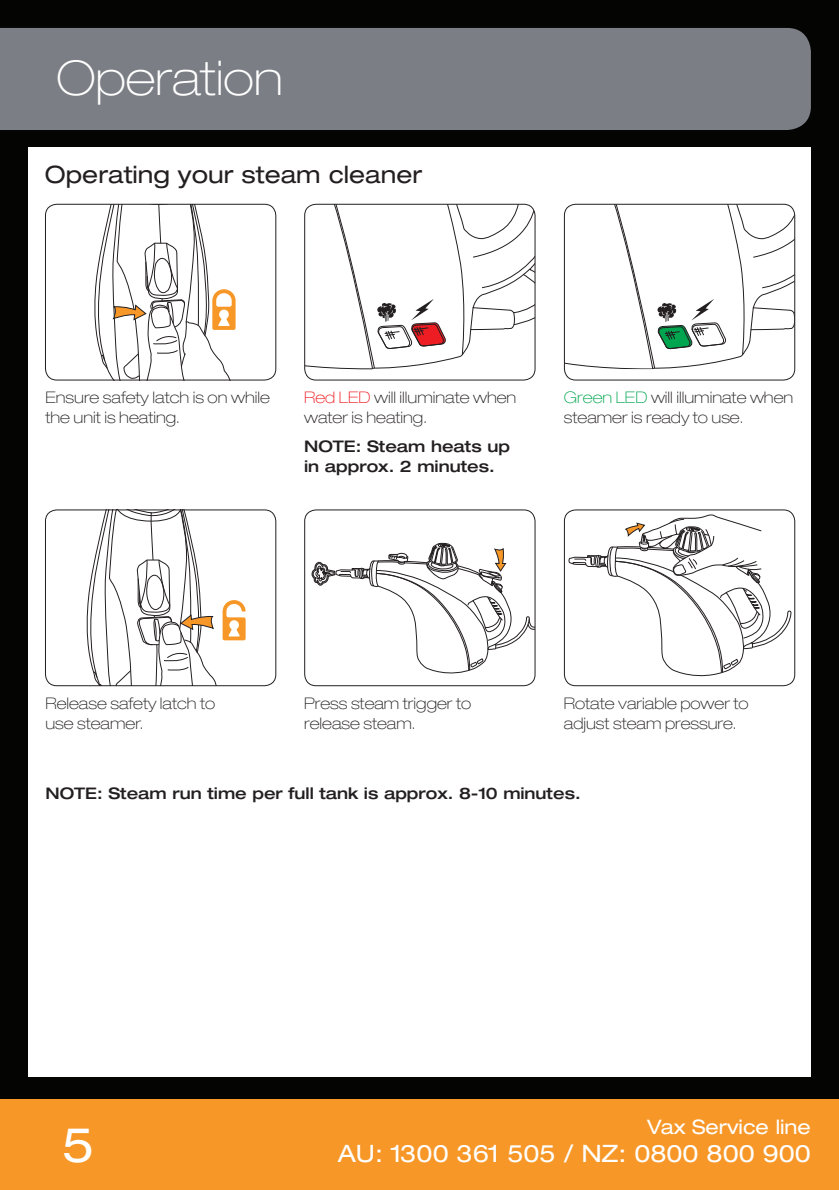
<style>
.page{position:relative;width:839px;height:1190px;background:#fff}
.page>*{position:absolute;margin:0;border:0;box-sizing:border-box;transform-origin:0 0}
.t1{font:100 expanded 48px "Helvetica Neue";color:#fff}
.t2{font:expanded 48px "Helvetica Neue";color:#fff}
.t3{font:expanded 24px "Helvetica Neue";color:#fff}
.t4{font:expanded 24px "Helvetica Neue";color:#231f20}
.t5{font:expanded 20px "Helvetica Neue";color:#fff}
.t6{font:100 expanded 16px/20px "Helvetica Neue";color:#231f20}
.t7{font:500 expanded 16px/20px "Helvetica Neue";color:#231f20}
.s1{color:#ee1d23}
.s2{color:#00a54f}
</style>
<div class="page">
<div style="left:0;top:0;width:838px;height:1190px;background:#040503"></div>
<div style="left:0;top:1099px;width:838px;height:91px;background:#f79727"></div>
<div style="left:0;top:28px;width:810px;height:102px;background:#7b7f85"></div>
<div style="left:28px;top:147px;width:782px;height:930px;background:#fff"></div>
<svg style="left:94px;top:206px;width:141px;height:172px"></svg>
<div style="left:45px;top:204px;width:231px;height:176px;border:1px solid #231f20;border-radius:11px"></div>
<svg style="left:86px;top:511px;width:159px;height:173px"></svg>
<div style="left:45px;top:509px;width:231px;height:177px;border:1px solid #231f20;border-radius:11px"></div>
<svg style="left:304px;top:204px;width:231px;height:165px"></svg>
<div style="left:304px;top:204px;width:231px;height:176px;border:1px solid #231f20;border-radius:11px"></div>
<svg style="left:312px;top:543px;width:223px;height:136px"></svg>
<div style="left:304px;top:509px;width:231px;height:177px;border:1px solid #231f20;border-radius:11px"></div>
<svg style="left:565px;top:204px;width:229px;height:165px"></svg>
<div style="left:563px;top:204px;width:232px;height:176px;border:1px solid #231f20;border-radius:11px"></div>
<svg style="left:568px;top:514px;width:223px;height:172px"></svg>
<div style="left:563px;top:509px;width:232px;height:177px;border:1px solid #231f20;border-radius:11px"></div>
<h1 class="t1" style="left:56px;top:49px;width:228px">Operation</h1>
<h2 class="t4" style="left:45px;top:160px;width:378px">Operating your steam cleaner</h2>
<p class="t6" style="left:45px;top:387px;width:226px">Ensure safety latch is on while the unit is heating.</p>
<p class="t6" style="left:304px;top:387px;width:214px"><span class="s1">Red LED</span> will illuminate when water is heating.</p>
<p class="t7" style="left:304px;top:436px;width:207px">NOTE: Steam heats up in approx. 2 minutes.</p>
<p class="t6" style="left:563px;top:387px;width:231px"><span class="s2">Green LED</span> will illuminate when steamer is ready to use.</p>
<p class="t6" style="left:45px;top:693px;width:171px">Release safety latch to use steamer.</p>
<p class="t6" style="left:304px;top:693px;width:168px">Press steam trigger to release steam.</p>
<p class="t6" style="left:563px;top:693px;width:186px">Rotate variable power to adjust steam pressure.</p>
<p class="t7" style="left:45px;top:783px;width:536px">NOTE: Steam run time per full tank is approx. 8-10 minutes.</p>
<h1 class="t2" style="left:62px;top:1116px;width:34px">5</h1>
<p class="t5" style="left:647px;top:1115px;width:165px">Vax Service line</p>
<h2 class="t3" style="left:338px;top:1139px;width:474px">AU: 1300 361 505 / NZ: 0800 800 900</h2>
</div>
